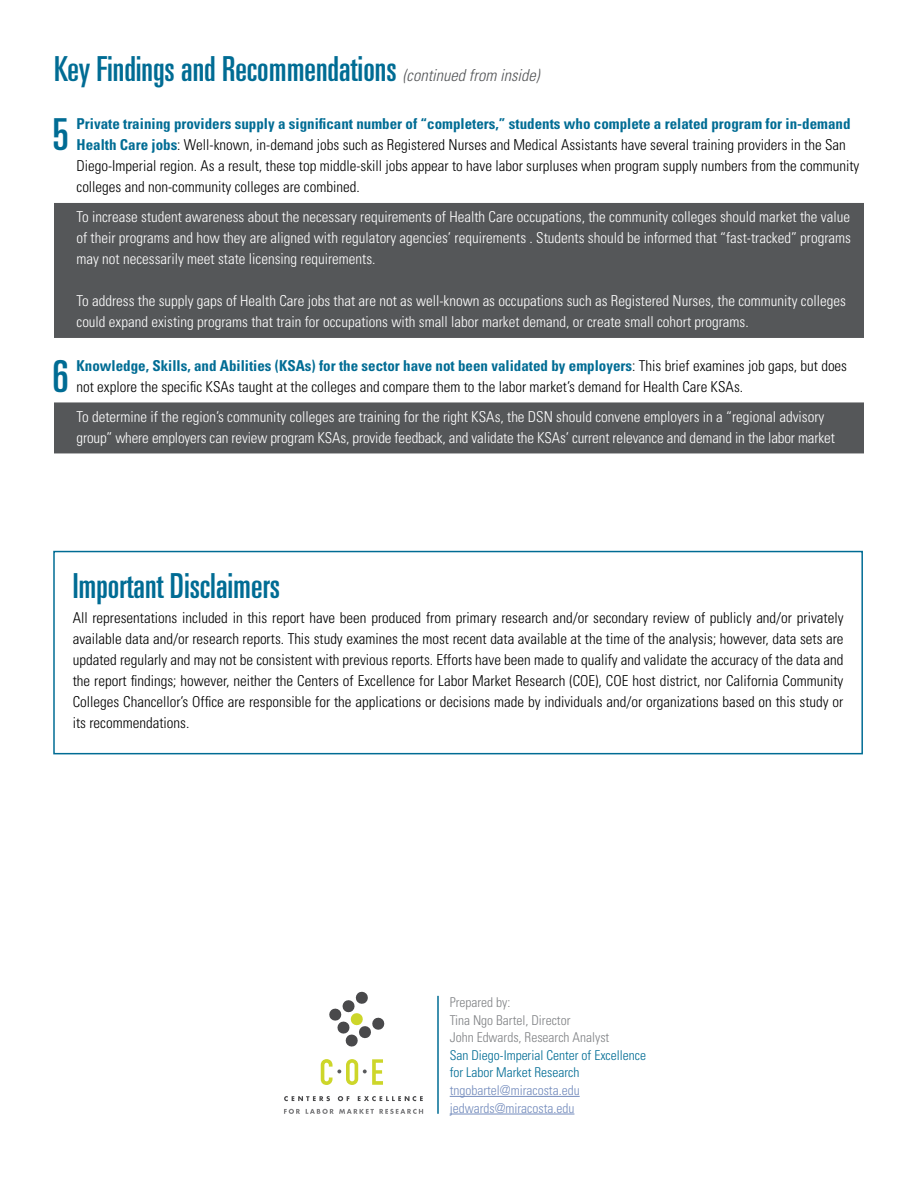
<style>
.page{position:relative;width:918px;height:1188px;background:#fff}
.page>*{position:absolute;margin:0;border:0;box-sizing:border-box;transform-origin:0 0}
.t1{font:ultra-condensed 44.1px "Univers";color:#006c94}
.t2{font:ultra-condensed 34.5px "Univers";color:#006c94}
.t3{font:300 condensed 15px/21px "Univers";color:#000}
.t4{font:300 condensed 15px/21px "Univers";color:#fff}
.t5{font:300 condensed 13.5px/17.7px "Univers";color:#808285}
.t6{font:300 condensed 13.5px/17.7px "Univers";color:#006c94}
.t7{font:300 condensed 13.5px/17.7px "Univers";color:#748cbd}
.s1{font-weight:300;font-style:italic;font-stretch:condensed;font-size:16.5px;color:#555759}
.s2{font-weight:700;color:#006c94}
</style>
<div class="page">
<svg style="left:284px;top:1096px;width:46px;height:5px"></svg>
<svg style="left:338px;top:1096px;width:11px;height:5px"></svg>
<svg style="left:358px;top:1096px;width:65px;height:5px"></svg>
<svg style="left:284px;top:1109px;width:16px;height:5px"></svg>
<svg style="left:306px;top:1109px;width:117px;height:5px"></svg>
<svg style="left:329px;top:992px;width:56px;height:55px"></svg>
<svg style="left:321px;top:1059px;width:62px;height:26px"></svg>
<div style="left:53px;top:551px;width:810px;height:203px;border:2px solid #006c94"></div>
<hr style="left:450px;top:1096px;width:130px;height:1px;background:#748cbd">
<hr style="left:450px;top:1114px;width:124px;height:1px;background:#748cbd">
<hr style="left:437px;top:996px;width:2px;height:118px;background:#006c94">
<div style="left:54px;top:203px;width:810px;height:30px;background:#555759"></div>
<div style="left:54px;top:224px;width:810px;height:30px;background:#555759"></div>
<div style="left:54px;top:245px;width:810px;height:30px;background:#555759"></div>
<div style="left:54px;top:266px;width:810px;height:30px;background:#555759"></div>
<div style="left:54px;top:287px;width:810px;height:30px;background:#555759"></div>
<div style="left:54px;top:308px;width:810px;height:30px;background:#555759"></div>
<div style="left:54px;top:402px;width:810px;height:30px;background:#555759"></div>
<div style="left:54px;top:423px;width:810px;height:30px;background:#555759"></div>
<h2 class="t2" style="left:54px;top:50px;width:487px">Key Findings and Recommendations <span class="s1">(continued from inside)</span></h2>
<h1 class="t1" style="left:52px;top:110px;width:18px">5</h1>
<p class="t3" style="left:77px;top:113px;width:784px"><span class="s2">Private training providers supply a significant number of “completers,” students who complete a related program for in-demand Health Care jobs</span>: Well-known, in-demand jobs such as Registered Nurses and Medical Assistants have several training providers in the San Diego-Imperial region. As a result, these top middle-skill jobs appear to have labor surpluses when program supply numbers from the community colleges and non-community colleges are combined.</p>
<p class="t4" style="left:77px;top:206px;width:776px;text-align:justify">To increase student awareness about the necessary requirements of Health Care occupations, the community colleges should market the value of their programs and how they are aligned with regulatory agencies’ requirements . Students should be informed that “fast-tracked” programs may not necessarily meet state licensing requirements.</p>
<p class="t4" style="left:77px;top:290px;width:771px">To address the supply gaps of Health Care jobs that are not as well-known as occupations such as Registered Nurses, the community colleges could expand existing programs that train for occupations with small labor market demand, or create small cohort programs.</p>
<h1 class="t1" style="left:52px;top:351px;width:18px">6</h1>
<p class="t3" style="left:77px;top:355px;width:772px"><span class="s2">Knowledge, Skills, and Abilities (KSAs) for the sector have not been validated by employers</span>: This brief examines job gaps, but does not explore the specific KSAs taught at the colleges and compare them to the labor market’s demand for Health Care KSAs.</p>
<p class="t4" style="left:77px;top:406px;width:760px">To determine if the region’s community colleges are training for the right KSAs, the DSN should convene employers in a “regional advisory group” where employers can review program KSAs, provide feedback, and validate the KSAs’ current relevance and demand in the labor market</p>
<h2 class="t2" style="left:73px;top:566px;width:209px">Important Disclaimers</h2>
<p class="t3" style="left:73px;top:607px;width:772px;text-align:justify">All representations included in this report have been produced from primary research and/or secondary review of publicly and/or privately available data and/or research reports. This study examines the most recent data available at the time of the analysis; however, data sets are updated regularly and may not be consistent with previous reports. Efforts have been made to qualify and validate the accuracy of the data and the report findings; however, neither the Centers of Excellence for Labor Market Research (COE), COE host district, nor California Community Colleges Chancellor’s Office are responsible for the applications or decisions made by individuals and/or organizations based on this study or its recommendations.</p>
<p class="t5" style="left:450px;top:993px;width:161px">Prepared by:<br>Tina Ngo Bartel, Director<br>John Edwards, Research Analyst</p>
<p class="t6" style="left:450px;top:1046px;width:198px">San Diego-Imperial Center of Excellence for Labor Market Research</p>
<p class="t7" style="left:450px;top:1081px;width:131px">tngobartel@miracosta.edu jedwards@miracosta.edu</p>
</div>
